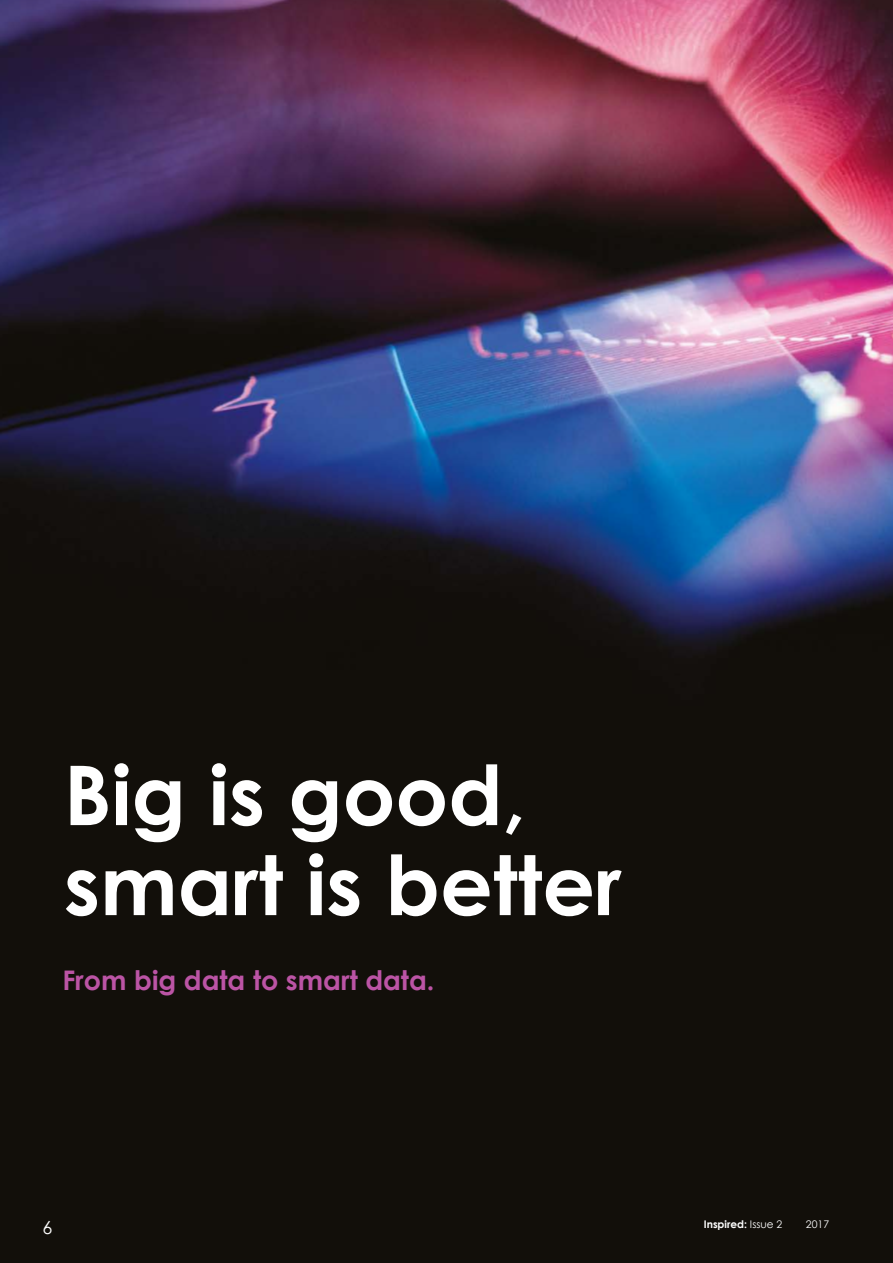
<style>
.page{position:relative;width:893px;height:1263px;background:#fff}
.page>*{position:absolute;margin:0;border:0;box-sizing:border-box;transform-origin:0 0}
.t1{font:700 82.5px/90px "Century Gothic";color:#fff}
.t2{font:700 27px "Century Gothic";color:#bb54a5}
.t3{font:18px "Century Gothic";color:#fff}
.t4{font:700 10.5px "Century Gothic";color:#fff}
.t5{font:10.5px "Century Gothic";color:#fff}
.s1{font-weight:400}
</style>
<div class="page">
<img style="left:0;top:0;width:893px;height:1263px">
<p class="t1" style="left:64px;top:746px;width:559px">Big is good, smart is better</p>
<p class="t2" style="left:62px;top:960px;width:374px">From big data to smart data.</p>
<p class="t3" style="left:43px;top:1215px;width:11px">6</p>
<p class="t4" style="left:704px;top:1216px;width:80px">Inspired: <span class="s1">Issue 2</span></p>
<p class="t5" style="left:806px;top:1217px;width:25px">2017</p>
</div>
